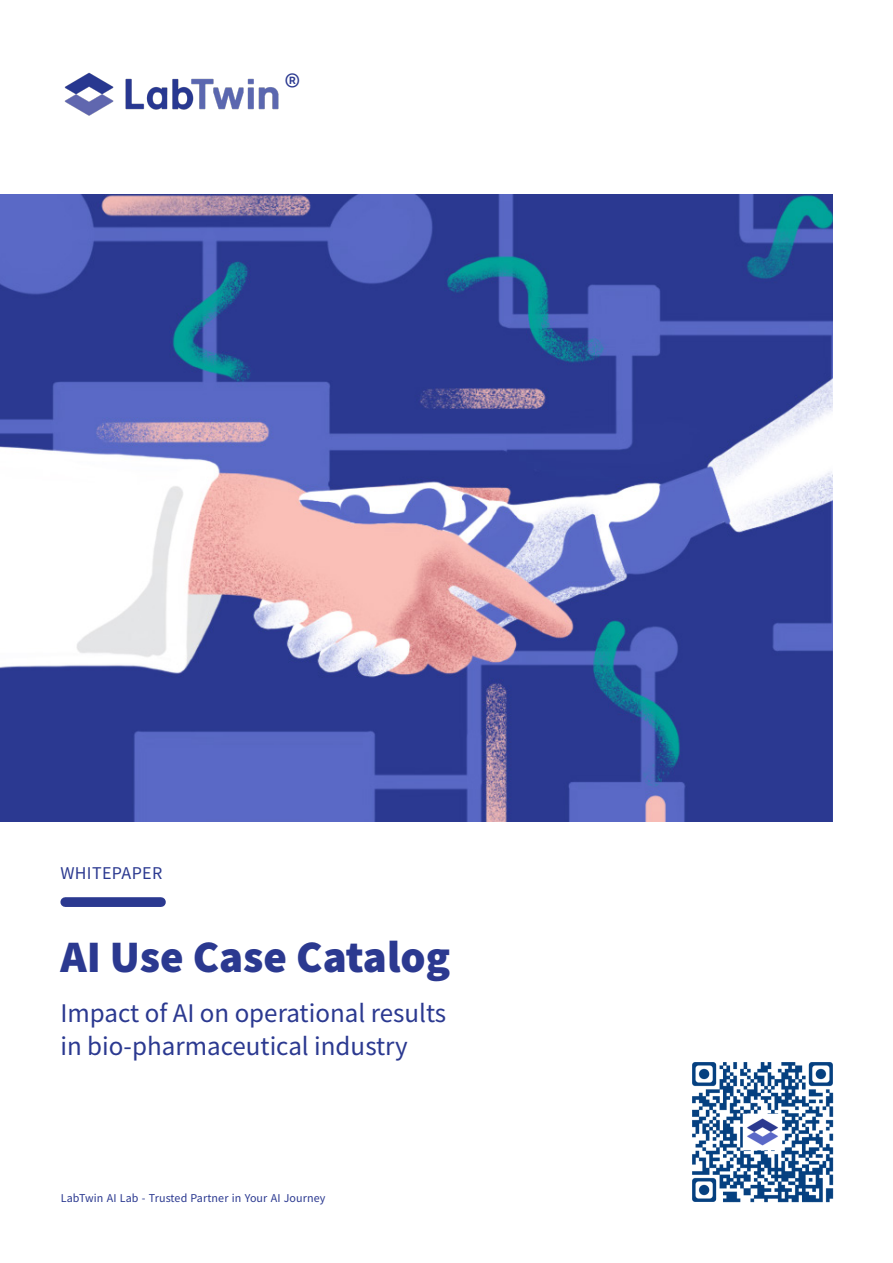
<style>
.page{position:relative;width:893px;height:1263px;background:#fff}
.page>*{position:absolute;margin:0;border:0;box-sizing:border-box;transform-origin:0 0}
.t1{font:900 45px "Source Sans Pro";color:#2b3990}
.t2{font:36px "Source Sans Pro";color:#2b3990}
.t3{font:27px/32.4px "Source Sans Pro";color:#2b3990}
.t4{font:18px "Source Sans Pro";letter-spacing:.02em;color:#2b3990}
.t5{font:12px "Source Sans Pro";letter-spacing:.01em;color:#2b3990}
</style>
<div class="page">
<img style="left:0;top:194px;width:832px;height:627px">
<img style="left:64px;top:72px;width:215px;height:44px">
<div style="left:65px;top:897px;width:96px;height:10px;background:#2b3990"></div>
<img style="left:692px;top:1062px;width:142px;height:141px">
<h2 class="t2" style="left:285px;top:64px;width:17px">®</h2>
<p class="t4" style="left:60px;top:862px;width:103px">WHITEPAPER</p>
<h1 class="t1" style="left:60px;top:926px;width:391px">AI Use Case Catalog</h1>
<p class="t3" style="left:60px;top:997px;width:387px">Impact of AI on operational results in bio-pharmaceutical industry</p>
<p class="t5" style="left:61px;top:1190px;width:266px">LabTwin AI Lab - Trusted Partner in Your AI Journey</p>
</div>
